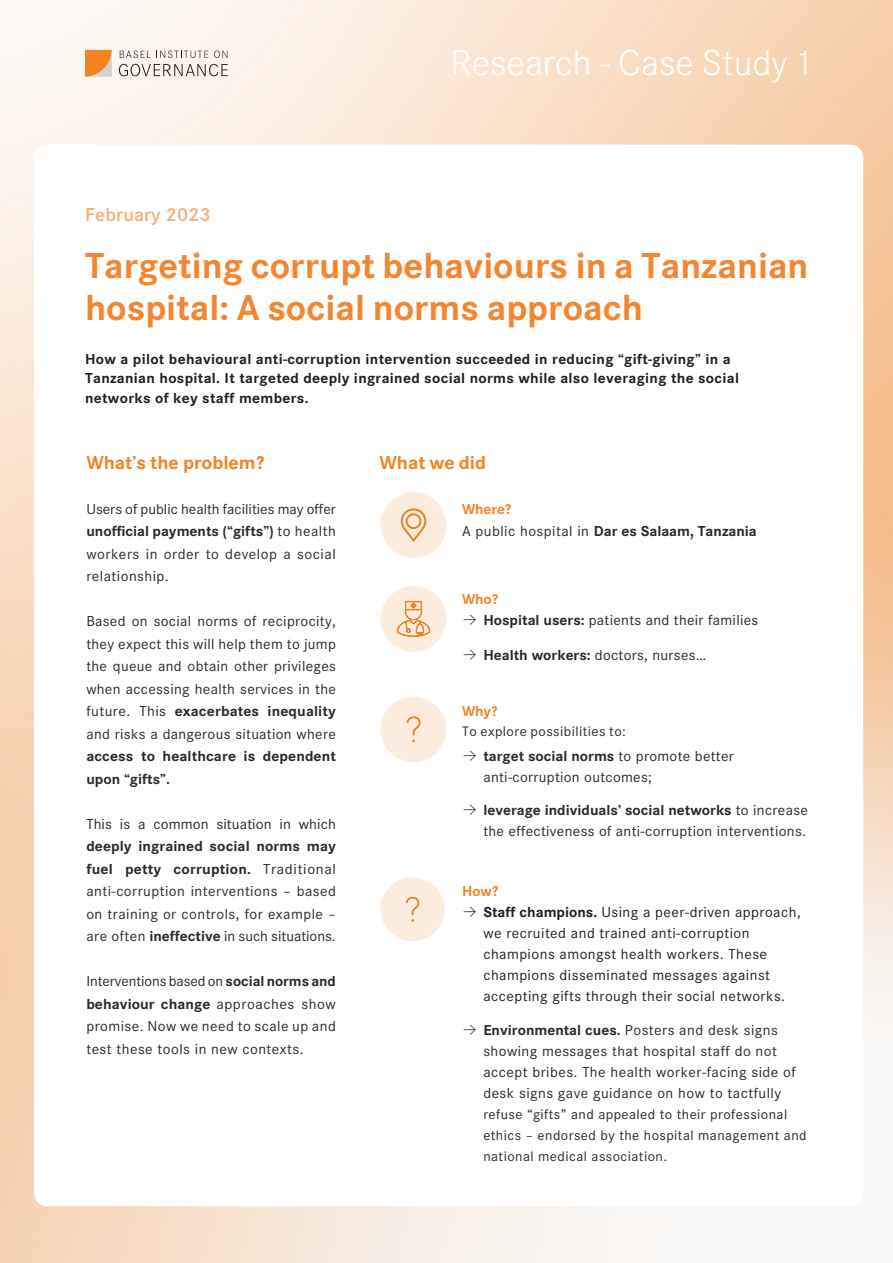
<style>
.page{position:relative;width:893px;height:1263px;background:#fff}
.page>*{position:absolute;margin:0;border:0;box-sizing:border-box;transform-origin:0 0}
.Titel_2{font:700 37.5px/42px "Corporate S";color:#f58631}
.Titel_2-2{font:300 37.5px "Corporate S";color:#fff}
.Quick_Guide_Titel_3{font:700 19.5px "Corporate S";color:#f58220}
.Quick_Guide_GENERAL{font:600 19.5px "Corporate S";letter-spacing:.005em;color:#f9ac71}
.CS_-_Body_text{font:15px/22.5px "Corporate S";letter-spacing:.03em;color:#2b292a;text-align:justify}
.CS_-_Body_text-2{font:15px/22.5px "Corporate S";letter-spacing:.03em;color:#2b292a;text-align:justify;scale:1.04 1}
.CS_-_Body_text-3{font:700 15px/19.5px "Corporate S";letter-spacing:.02em;color:#231f20}
.t1{font:15px/21px "Corporate S";letter-spacing:.03em;color:#231f20}
.CS_-_Body_text-4{font:700 15px "Corporate S";color:#2b292a}
.CS_-_Body_text-5{font:700 15px "Corporate S";color:#f58220}
.WP_Title_2{font:14.25px/21px "Corporate S";letter-spacing:.03em;color:#2b292a}
.s1{font-weight:700}
.s2{font-weight:400}
.s3{font-family:"Termina";font-weight:300}
</style>
<div class="page">
<img style="left:0;top:0;width:893px;height:1263px">
<div style="left:34px;top:145px;width:829px;height:1061px;background:#fff;border-radius:13px"></div>
<svg style="left:85px;top:50px;width:27px;height:27px"></svg>
<svg style="left:120px;top:51px;width:31px;height:7px"></svg>
<svg style="left:157px;top:51px;width:51px;height:7px"></svg>
<svg style="left:214px;top:51px;width:13px;height:7px"></svg>
<svg style="left:119px;top:64px;width:109px;height:12px"></svg>
<div style="left:381px;top:586px;width:65px;height:66px;background:#fcecde;border-radius:50%"></div>
<svg style="left:397px;top:601px;width:33px;height:36px"></svg>
<div style="left:381px;top:696px;width:65px;height:66px;background:#fcecde;border-radius:50%"></div>
<svg style="left:406px;top:716px;width:15px;height:27px"></svg>
<div style="left:381px;top:877px;width:64px;height:64px;background:#fcecde;border-radius:50%"></div>
<svg style="left:405px;top:896px;width:15px;height:26px"></svg>
<div style="left:381px;top:492px;width:65px;height:66px;background:#fcecde;border-radius:50%"></div>
<svg style="left:400px;top:509px;width:27px;height:32px"></svg>
<p class="Titel_2-2" style="left:451px;top:41px;width:366px">Research - Case Study 1</p>
<p class="Quick_Guide_GENERAL" style="left:85px;top:204px;width:127px">February 2023</p>
<p class="Titel_2" style="left:85px;top:245px;width:725px">Targeting corrupt behaviours in a Tanzanian hospital: A social norms approach</p>
<p class="CS_-_Body_text-3" style="left:85px;top:349px;width:656px">How a pilot behavioural anti-corruption intervention succeeded in reducing “gift-giving” in a<br>Tanzanian hospital. It targeted deeply ingrained social norms while also leveraging the social networks of key staff members.</p>
<p class="Quick_Guide_Titel_3" style="left:86px;top:451px;width:179px">What’s the problem?</p>
<p class="CS_-_Body_text" style="left:86px;top:498px;width:251px">Users of public health facilities may offer <span class="s1">unofficial payments (“gifts”)</span> to health workers in order to develop a social relationship.</p>
<p class="CS_-_Body_text" style="left:86px;top:610px;width:251px">Based on social norms of reciprocity, they expect this will help them to jump the queue and obtain other privileges when accessing health services in the future. This <span class="s1">exacerbates inequality </span>and risks a dangerous situation where <span class="s1">access to healthcare is dependent upon “gifts”.</span></p>
<p class="CS_-_Body_text-2" style="left:86px;top:813px;width:242px">This is a common situation in which <span class="s1">deeply ingrained social norms may fuel petty corruption.</span> Traditional anti-corruption interventions – based on training or controls, for example – are often <span class="s1">ineffective</span> in such situations.</p>
<p class="CS_-_Body_text" style="left:86px;top:970px;width:251px">Interventions based on <span class="s1">social norms and behaviour change</span> approaches show promise. Now we need to scale up and test these tools in new contexts.</p>
<p class="Quick_Guide_Titel_3" style="left:379px;top:451px;width:108px">What we did</p>
<p class="CS_-_Body_text-5" style="left:462px;top:500px;width:51px">Where?</p>
<p class="CS_-_Body_text-4" style="left:462px;top:523px;width:296px"><span class="s2">A public hospital in</span> Dar es Salaam, Tanzania</p>
<p class="CS_-_Body_text-5" style="left:462px;top:590px;width:37px">Who?</p>
<p class="CS_-_Body_text" style="left:462px;top:609px;width:298px"><span class="s3">→</span> <span class="s1">Hospital users:</span> patients and their families</p>
<p class="CS_-_Body_text" style="left:462px;top:644px;width:246px"><span class="s3">→</span> <span class="s1">Health workers:</span> doctors, nurses…</p>
<p class="CS_-_Body_text-5" style="left:462px;top:703px;width:37px">Why?</p>
<p class="WP_Title_2" style="left:462px;top:721px;width:165px">To explore possibilities to:</p>
<p class="CS_-_Body_text" style="left:483px;top:745px;width:252px;line-height:21px;text-indent:-21px"><span class="s3">→</span> <span class="s1">target social norms</span> to promote better anti-corruption outcomes;</p>
<p class="CS_-_Body_text" style="left:462px;top:800px;width:347px;line-height:21px;text-align:right"><span class="s3">→</span> <span class="s1">leverage individuals’ social networks</span> to increase the effectiveness of anti-corruption interventions.</p>
<p class="CS_-_Body_text-5" style="left:462px;top:883px;width:38px">How?</p>
<p class="t1" style="left:483px;top:902px;width:319px;text-indent:-21px"><span class="s3">→</span> <span class="s1">Staff champions.</span> Using a peer-driven approach, we recruited and trained anti-corruption champions amongst health workers. These champions disseminated messages against accepting gifts through their social networks.</p>
<p class="CS_-_Body_text" style="left:483px;top:1020px;width:314px;line-height:21px;text-align:left;text-indent:-21px"><span class="s3">→</span> <span class="s1">Environmental cues.</span> Posters and desk signs showing messages that hospital staff do not accept bribes. The health worker-facing side of desk signs gave guidance on how to tactfully</p>
<p class="WP_Title_2" style="left:483px;top:1104px;width:325px">refuse “gifts” and appealed to their professional ethics – endorsed by the hospital management and national medical association.</p>
</div>
